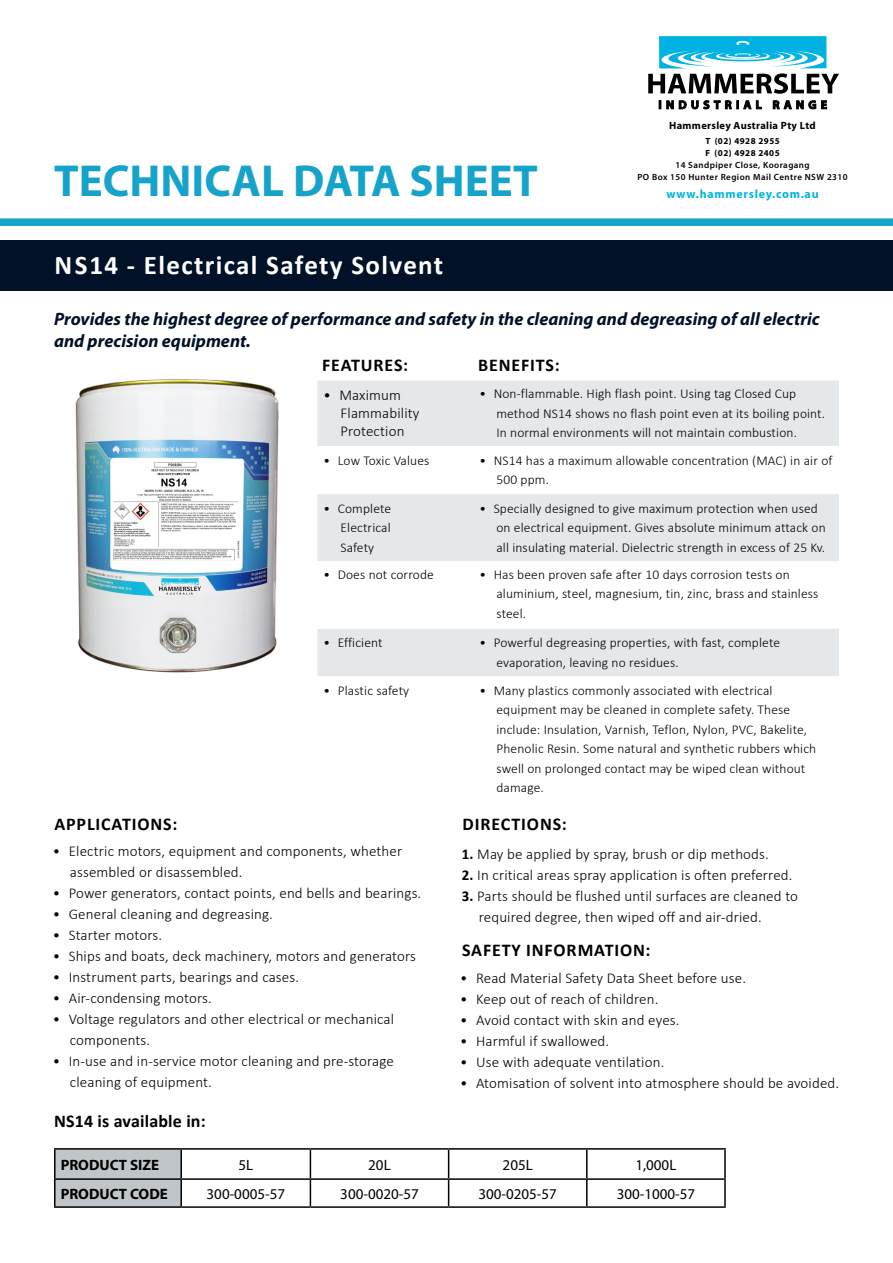
<style>
.page{position:relative;width:893px;height:1263px;background:#fff}
.page>*{position:absolute;margin:0;border:0;box-sizing:border-box;transform-origin:0 0}
.t1{font:700 45px "Myriad Pro";color:#16a3ca}
.t2{font:700 36px "Myriad Pro";letter-spacing:.07em;color:#16a3ca}
.t3{font:700 27px "Calibri";letter-spacing:.05em;color:#fff}
.t4{font:italic 700 18px/21.6px "Myriad Pro";color:#001128}
.t5{font:700 18px "Calibri";letter-spacing:.05em;color:#000}
.t6{font:700 18px "Calibri";letter-spacing:.01em;color:#000}
.t7{font:300 15px/21px "Calibri";letter-spacing:.01em;color:#000}
.t8{font:15px "Myriad Pro";color:#000}
.t9{font:700 15px "Myriad Pro";color:#000}
.t10{font:300 13.5px/19.5px "Calibri";letter-spacing:.01em;color:#000}
.t11{font:700 12px "Myriad Pro";letter-spacing:.06em;color:#00b3e3}
.t12{font:700 10.5px "Myriad Pro";letter-spacing:.03em;color:#000}
.t13{font:600 9px/12px "Myriad Pro";letter-spacing:.05em;color:#000;text-align:center}
.t14{font:700 9px/12px "Myriad Pro";letter-spacing:.05em;color:#000}
.s1{font-weight:700}
</style>
<div class="page">
<svg style="left:648px;top:36px;width:191px;height:58px"></svg>
<svg style="left:659px;top:101px;width:2px;height:8px"></svg>
<svg style="left:667px;top:101px;width:6px;height:8px"></svg>
<svg style="left:679px;top:101px;width:7px;height:8px"></svg>
<svg style="left:692px;top:101px;width:6px;height:8px"></svg>
<svg style="left:704px;top:101px;width:34px;height:8px"></svg>
<svg style="left:744px;top:101px;width:17px;height:8px"></svg>
<svg style="left:773px;top:101px;width:18px;height:8px"></svg>
<svg style="left:797px;top:101px;width:6px;height:8px"></svg>
<svg style="left:809px;top:101px;width:18px;height:8px"></svg>
<div style="left:0;top:218px;width:893px;height:8px;background:#16a3ca"></div>
<div style="left:0;top:240px;width:893px;height:50px;background:#001128"></div>
<div style="left:56px;top:1149px;width:124px;height:57px;background:#bfc5c8"></div>
<hr style="left:54px;top:1148px;width:127px;height:1px;background:#000">
<hr style="left:54px;top:1149px;width:2px;height:29px;background:#000">
<hr style="left:181px;top:1148px;width:129px;height:1px;background:#000">
<hr style="left:180px;top:1149px;width:2px;height:29px;background:#000">
<hr style="left:310px;top:1148px;width:139px;height:1px;background:#000">
<hr style="left:449px;top:1148px;width:138px;height:1px;background:#000">
<hr style="left:587px;top:1148px;width:139px;height:1px;background:#000">
<hr style="left:586px;top:1149px;width:2px;height:29px;background:#000">
<hr style="left:724px;top:1149px;width:2px;height:29px;background:#000">
<hr style="left:54px;top:1178px;width:127px;height:2px;background:#000">
<hr style="left:54px;top:1180px;width:2px;height:26px;background:#000">
<hr style="left:181px;top:1178px;width:129px;height:2px;background:#000">
<hr style="left:180px;top:1180px;width:2px;height:26px;background:#000">
<hr style="left:310px;top:1178px;width:139px;height:2px;background:#000">
<svg style="left:310px;top:1149px;width:1px;height:57px"></svg>
<hr style="left:449px;top:1178px;width:138px;height:2px;background:#000">
<svg style="left:448px;top:1149px;width:1px;height:57px"></svg>
<hr style="left:587px;top:1178px;width:139px;height:2px;background:#000">
<hr style="left:586px;top:1180px;width:2px;height:26px;background:#000">
<hr style="left:724px;top:1180px;width:2px;height:26px;background:#000">
<hr style="left:54px;top:1206px;width:127px;height:2px;background:#000">
<hr style="left:181px;top:1206px;width:129px;height:2px;background:#000">
<hr style="left:310px;top:1206px;width:139px;height:2px;background:#000">
<hr style="left:449px;top:1206px;width:138px;height:2px;background:#000">
<hr style="left:587px;top:1206px;width:139px;height:2px;background:#000">
<div style="left:317px;top:381px;width:522px;height:65px;background:#e4e8ea"></div>
<svg style="left:317px;top:494px;width:522px;height:182px;fill:#e4e8ea"></svg>
<hr style="left:317px;top:559px;width:156px;height:2px;background:#e4e8ea">
<hr style="left:473px;top:559px;width:366px;height:2px;background:#e4e8ea">
<img style="left:75px;top:379px;width:204px;height:294px">
<h1 class="t1" style="left:54px;top:152px;width:485px">TECHNICAL DATA SHEET</h1>
<h2 class="t2" style="left:54px;top:159px;width:535px">INFORMATION &amp; USAGE DATA</h2>
<h3 class="t3" style="left:55px;top:246px;width:390px">NS14 - Electrical Safety Solvent</h3>
<p class="t12" style="left:669px;top:119px;width:148px">Hammersley Australia Pty Ltd</p>
<p class="t14" style="left:705px;top:135px;width:76px">T (02) 4928 2955<br>F (02) 4928 2405</p>
<p class="t13" style="left:637px;top:159px;width:212px">14 Sandpiper Close, Kooragang<br>PO Box 150 Hunter Region Mail Centre NSW 2310</p>
<p class="t11" style="left:666px;top:186px;width:154px">www.hammersley.com.au</p>
<h3 class="t4" style="left:54px;top:308px;width:767px">Provides the highest degree of performance and safety in the cleaning and degreasing of all electric and precision equipment.</h3>
<h3 class="t5" style="left:322px;top:352px;width:87px">FEATURES:</h3>
<h3 class="t5" style="left:478px;top:352px;width:83px">BENEFITS:</h3>
<p class="t7" style="left:340px;top:385px;width:81px;line-height:18px;text-indent:-17px">• Maximum<br>Flammability<br>Protection</p>
<p class="t10" style="left:496px;top:384px;width:330px;text-indent:-17px">• Non-flammable. High flash point. Using tag Closed Cup method NS14 shows no flash point even at its boiling point.<br>In normal environments will not maintain combustion.</p>
<p class="t10" style="left:323px;top:450px;width:107px">• Low Toxic Values</p>
<p class="t10" style="left:496px;top:450px;width:338px;text-indent:-17px">• NS14 has a maximum allowable concentration (MAC) in air of<br>500 ppm.</p>
<p class="t10" style="left:341px;top:498px;width:52px;text-align:justify;text-indent:-17px">• Complete Electrical Safety</p>
<p class="t10" style="left:496px;top:498px;width:331px;text-indent:-17px">• Specially designed to give maximum protection when used on electrical equipment. Gives absolute minimum attack on all insulating material. Dielectric strength in excess of 25 Kv.</p>
<p class="t10" style="left:324px;top:564px;width:112px">• Does not corrode</p>
<p class="t10" style="left:496px;top:564px;width:323px;text-indent:-17px">• Has been proven safe after 10 days corrosion tests on aluminium, steel, magnesium, tin, zinc, brass and stainless steel.</p>
<p class="t10" style="left:324px;top:633px;width:61px">• Efficient</p>
<p class="t10" style="left:496px;top:633px;width:285px;text-indent:-17px">• Powerful degreasing properties, with fast, complete evaporation, leaving no residues.</p>
<p class="t10" style="left:324px;top:680px;width:87px">• Plastic safety</p>
<p class="t10" style="left:496px;top:680px;width:321px;text-indent:-17px">• Many plastics commonly associated with electrical equipment may be cleaned in complete safety. These include: Insulation, Varnish, Teflon, Nylon, PVC, Bakelite, Phenolic Resin. Some natural and synthetic rubbers which swell on prolonged contact may be wiped clean without damage.</p>
<h3 class="t5" style="left:54px;top:811px;width:124px">APPLICATIONS:</h3>
<h3 class="t5" style="left:463px;top:811px;width:106px">DIRECTIONS:</h3>
<p class="t7" style="left:70px;top:841px;width:334px;text-indent:-17px">• Electric motors, equipment and components, whether assembled or disassembled.</p>
<p class="t7" style="left:53px;top:883px;width:370px">• Power generators, contact points, end bells and bearings.</p>
<p class="t7" style="left:53px;top:904px;width:222px">• General cleaning and degreasing.</p>
<p class="t7" style="left:53px;top:925px;width:111px">• Starter motors.</p>
<p class="t7" style="left:53px;top:946px;width:364px">• Ships and boats, deck machinery, motors and generators</p>
<p class="t7" style="left:53px;top:967px;width:248px">• Instrument parts, bearings and cases.</p>
<p class="t7" style="left:53px;top:988px;width:160px">• Air-condensing motors.</p>
<p class="t7" style="left:70px;top:1009px;width:326px;text-indent:-17px">• Voltage regulators and other electrical or mechanical components.</p>
<p class="t7" style="left:70px;top:1051px;width:325px;text-indent:-17px">• In-use and in-service motor cleaning and pre-storage cleaning of equipment.</p>
<p class="t7" style="left:462px;top:843px;width:309px"><span class="s1">1.</span> May be applied by spray, brush or dip methods.</p>
<p class="t7" style="left:462px;top:864px;width:332px"><span class="s1">2.</span> In critical areas spray application is often preferred.</p>
<p class="t7" style="left:479px;top:885px;width:321px;text-indent:-17px"><span class="s1">3.</span> Parts should be flushed until surfaces are cleaned to required degree, then wiped off and air-dried.</p>
<h3 class="t5" style="left:462px;top:938px;width:190px">SAFETY INFORMATION:</h3>
<p class="t7" style="left:460px;top:967px;width:287px">• Read Material Safety Data Sheet before use.</p>
<p class="t7" style="left:460px;top:988px;width:200px">• Keep out of reach of children.</p>
<p class="t7" style="left:460px;top:1009px;width:221px">• Avoid contact with skin and eyes.</p>
<p class="t7" style="left:460px;top:1030px;width:151px">• Harmful if swallowed.</p>
<p class="t7" style="left:460px;top:1051px;width:206px">• Use with adequate ventilation.</p>
<p class="t7" style="left:460px;top:1072px;width:381px">• Atomisation of solvent into atmosphere should be avoided.</p>
<h3 class="t6" style="left:54px;top:1108px;width:153px">NS14 is available in:</h3>
<p class="t9" style="left:61px;top:1155px;width:100px">PRODUCT SIZE</p>
<p class="t8" style="left:238px;top:1155px;width:16px">5L</p>
<p class="t8" style="left:368px;top:1155px;width:24px">20L</p>
<p class="t8" style="left:503px;top:1155px;width:32px">205L</p>
<p class="t8" style="left:635px;top:1155px;width:42px">1,000L</p>
<p class="t9" style="left:61px;top:1184px;width:109px">PRODUCT CODE</p>
<p class="t8" style="left:207px;top:1184px;width:80px">300-0005-57</p>
<p class="t8" style="left:340px;top:1184px;width:80px">300-0020-57</p>
<p class="t8" style="left:478px;top:1184px;width:80px">300-0205-57</p>
<p class="t8" style="left:617px;top:1184px;width:80px">300-1000-57</p>
</div>
